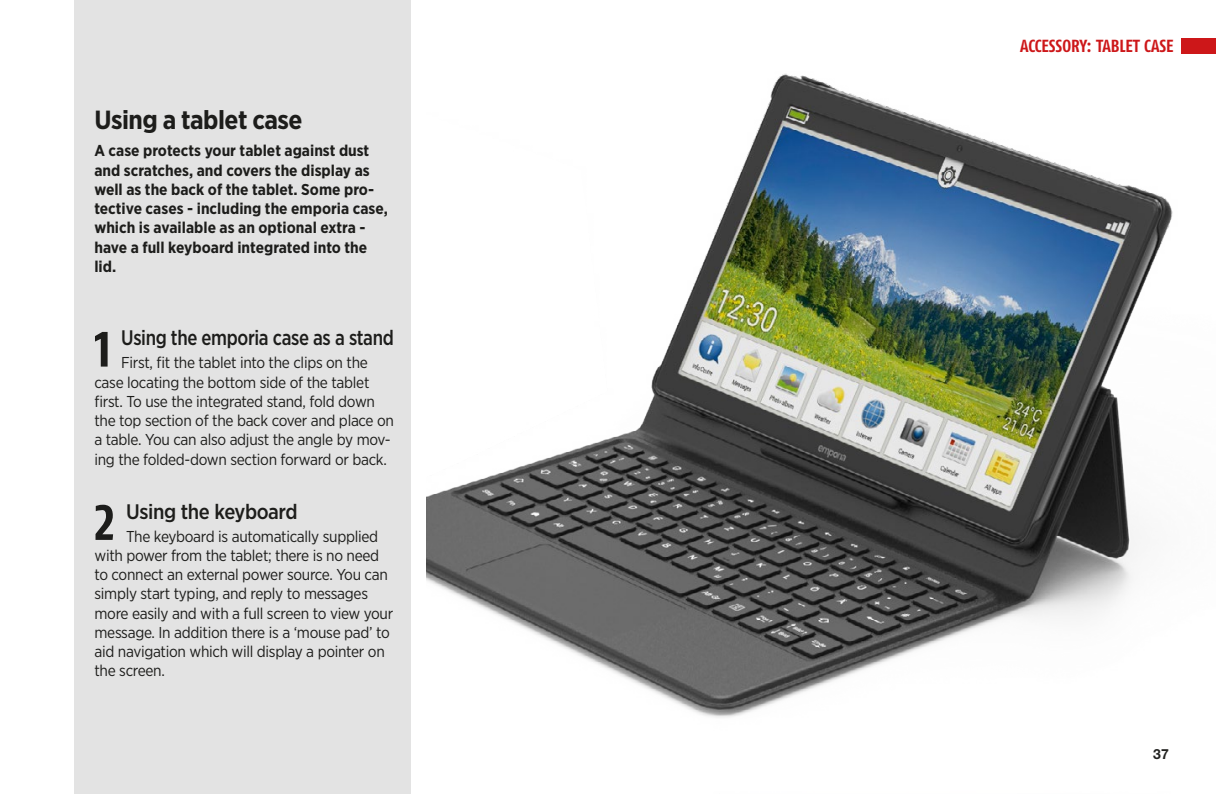
<style>
.page{position:relative;width:1216px;height:794px;background:#fff}
.page>*{position:absolute;margin:0;border:0;box-sizing:border-box;transform-origin:0 0}
.t1{font:700 52.5px "Fago Co Lf";color:#1d1d1b}
.t2{font:700 26.25px "Gotham Narrow";letter-spacing:-.02em;color:#1d1d1b}
.t3{font:500 21px "Gotham Narrow";letter-spacing:-.02em;color:#1d1d1b;scale:.91 1}
.t4{font:500 21px "Gotham Narrow";letter-spacing:-.02em;color:#1d1d1b}
.t5{font:700 17.5px "Fago Co Lf";color:#cd1719}
.t6{font:15.75px/19.2px "Gotham Narrow";letter-spacing:-.02em;color:#1d1d1b}
.t7{font:700 15.75px/19.2px "Gotham Narrow";color:#1d1d1b}
.t8{font:700 14px "Helvetica Neue LT Pro";color:#1d1d1b}
</style>
<div class="page">
<img style="left:427px;top:73px;width:746px;height:645px">
<div style="left:74px;top:0;width:336px;height:794px;background:#e3e3e3"></div>
<div style="left:1181px;top:38px;width:34px;height:16px;background:#cd1719"></div>
<h2 class="t2" style="left:94px;top:103px;width:210px">Using a tablet case</h2>
<p class="t7" style="left:94px;top:141px;width:295px">A case protects your tablet against dust and scratches, and covers the display as well as the back of the tablet. Some pro&shy;tective cases - including the emporia case, which is available as an optional extra - have a full keyboard integrated into the lid.</p>
<h1 class="t1" style="left:94px;top:317px;width:18px">1</h1>
<h3 class="t3" style="left:121px;top:325px;width:301px">Using the emporia case as a stand</h3>
<p class="t6" style="left:94px;top:353px;width:301px;text-indent:27px">First, fit the tablet into the clips on the case locating the bottom side of the tablet first. To use the integrated stand, fold down the top section of the back cover and place on a table. You can also adjust the angle by mov&shy;ing the folded-down section forward or back.</p>
<h1 class="t1" style="left:94px;top:491px;width:22px">2</h1>
<h3 class="t4" style="left:126px;top:498px;width:173px">Using the keyboard</h3>
<p class="t6" style="left:94px;top:526px;width:300px;text-indent:32px">The keyboard is automatically supplied with power from the tablet; there is no need to connect an external power source. You can simply start typing, and reply to messages more easily and with a full screen to view your message. In addition there is a ‘mouse pad’ to aid navigation which will display a pointer on the screen.</p>
<p class="t5" style="left:1020px;top:36px;width:155px">ACCESSORY: TABLET CASE</p>
<p class="t8" style="left:1153px;top:745px;width:17px">37</p>
</div>
